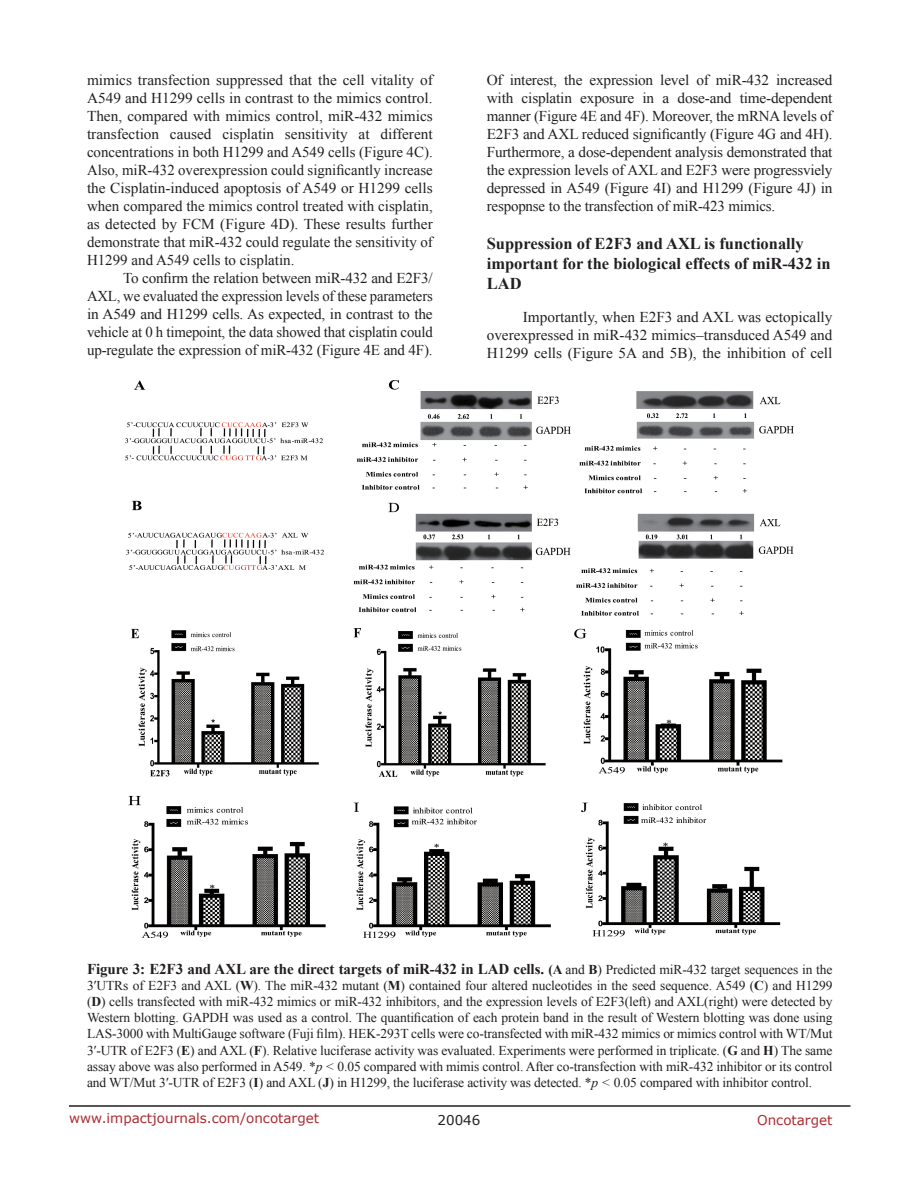
<style>
.page{position:relative;width:918px;height:1188px;background:#fff}
.page>*{position:absolute;margin:0;border:0;box-sizing:border-box;transform-origin:0 0}
.SubHeading_middle{font:700 16.5px/19.8px "Times New Roman";color:#221f22}
.BodyText{font:15px/18px "Times New Roman";letter-spacing:-.005em;color:#221f22;text-align:justify}
.FigureText{font:700 15px "Times New Roman";letter-spacing:-.01em;color:#221e1f}
.FigureText-2{font:13.5px/16.2px "Times New Roman";letter-spacing:-.01em;color:#221e1f;text-align:justify}
.t1{font:13.5px "Verdana";color:#ac2b31}
.t2{font:13.5px "Verdana";color:#221f22}
.s1{color:#221f22}
.s2{font-size:13.5px}
.s3{font-weight:400;font-size:13.5px}
.s4{font-weight:400;font-size:13.5px;color:#221f22}
.s5{font-weight:700;color:#221f22}
.s6{font-weight:700}
.s7{font-style:italic}
</style>
<div class="page">
<hr style="left:69px;top:1105px;width:781px;height:2px;background:#231f20">
<img style="left:126px;top:381px;width:668px;height:557px">
<p class="BodyText" style="left:87px;top:71px;width:347px">mimics transfection suppressed that the cell vitality of A549 and H1299 cells in contrast to the mimics control.<br>Then, compared with mimics control, miR-432 mimics transfection caused cisplatin sensitivity at different concentrations in both H1299 and A549 cells (Figure 4C).<br>Also, miR-432 overexpression could significantly increase the Cisplatin-induced apoptosis of A549 or H1299 cells when compared the mimics control treated with cisplatin, as detected by FCM (Figure 4D). These results further demonstrate that miR-432 could regulate the sensitivity of H1299 and A549 cells to cisplatin.</p>
<p class="BodyText" style="left:87px;top:269px;width:347px;text-indent:36px">To confirm the relation between miR-432 and E2F3/ AXL, we evaluated the expression levels of these parameters in A549 and H1299 cells. As expected, in contrast to the vehicle at 0 h timepoint, the data showed that cisplatin could up-regulate the expression of miR-432 (Figure 4E and 4F).</p>
<p class="BodyText" style="left:487px;top:71px;width:347px">Of interest, the expression level of miR-432 increased with cisplatin exposure in a dose-and time-dependent manner (Figure 4E and 4F). Moreover, the mRNA levels of E2F3 and AXL reduced significantly (Figure 4G and 4H).<br>Furthermore, a dose-dependent analysis demonstrated that the expression levels of AXL and E2F3 were progressviely depressed in A549 (Figure 4I) and H1299 (Figure 4J) in respopnse to the transfection of miR-423 mimics.</p>
<p class="SubHeading_middle" style="left:487px;top:233px;width:345px">Suppression of E2F3 and AXL is functionally important for the biological effects of miR-432 in<br>LAD</p>
<p class="BodyText" style="left:487px;top:308px;width:347px;text-indent:36px">Importantly, when E2F3 and AXL was ectopically overexpressed in miR-432 mimics–transduced A549 and H1299 cells (Figure 5A and 5B), the inhibition of cell</p>
<p class="FigureText" style="left:87px;top:958px;width:747px"><span class="s1">Figure 3:</span> E2F3 and AXL are the direct targets of miR-432 in LAD cells. <span class="s2">(A</span> <span class="s3">and</span> <span class="s2">B</span><span class="s3">)</span> <span class="s4">Predicted miR-432 target sequences in the</span></p>
<p class="FigureText-2" style="left:87px;top:977px;width:747px"><span class="s1">3ʹUTRs of E2F3 and AXL (</span><span class="s5">W</span><span class="s1">). The miR-432 mutant (</span><span class="s5">M</span><span class="s1">) contained four altered nucleotides in the seed sequence. A549 (</span><span class="s5">C</span><span class="s1">) and H1299 (</span><span class="s5">D</span><span class="s1">) cells transfected with miR-432 mimics or miR-432 inhibitors, and the expression levels of E2F3(left) and AXL(right) were detected by Western blotting. GAPDH was used as a control. The quantification of each protein band in the result of Western blotting was done using LAS-3000 with MultiGauge software (Fuji film).</span> HEK-293T cells were co-transfected with miR-432 mimics or mimics control with WT/Mut 3ʹ-UTR of E2F3 (<span class="s6">E</span>) and AXL (<span class="s6">F</span>). Relative luciferase activity was evaluated. Experiments were performed in triplicate. (<span class="s6">G</span> and <span class="s6">H</span>) The same assay above was also performed in A549. *<span class="s7">p &lt;</span> 0.05 compared with mimis control. After co-transfection with miR-432 inhibitor or its control and WT/Mut 3ʹ-UTR of E2F3 (<span class="s6">I</span>) and AXL (<span class="s6">J</span>) in H1299, the luciferase activity was detected. *<span class="s7">p &lt;</span> 0.05 compared with inhibitor control.</p>
<p class="t1" style="left:69px;top:1109px;width:252px">www.impactjournals.com/oncotarget</p>
<p class="t2" style="left:438px;top:1111px;width:44px">20046</p>
<p class="t1" style="left:757px;top:1111px;width:77px">Oncotarget</p>
</div>
